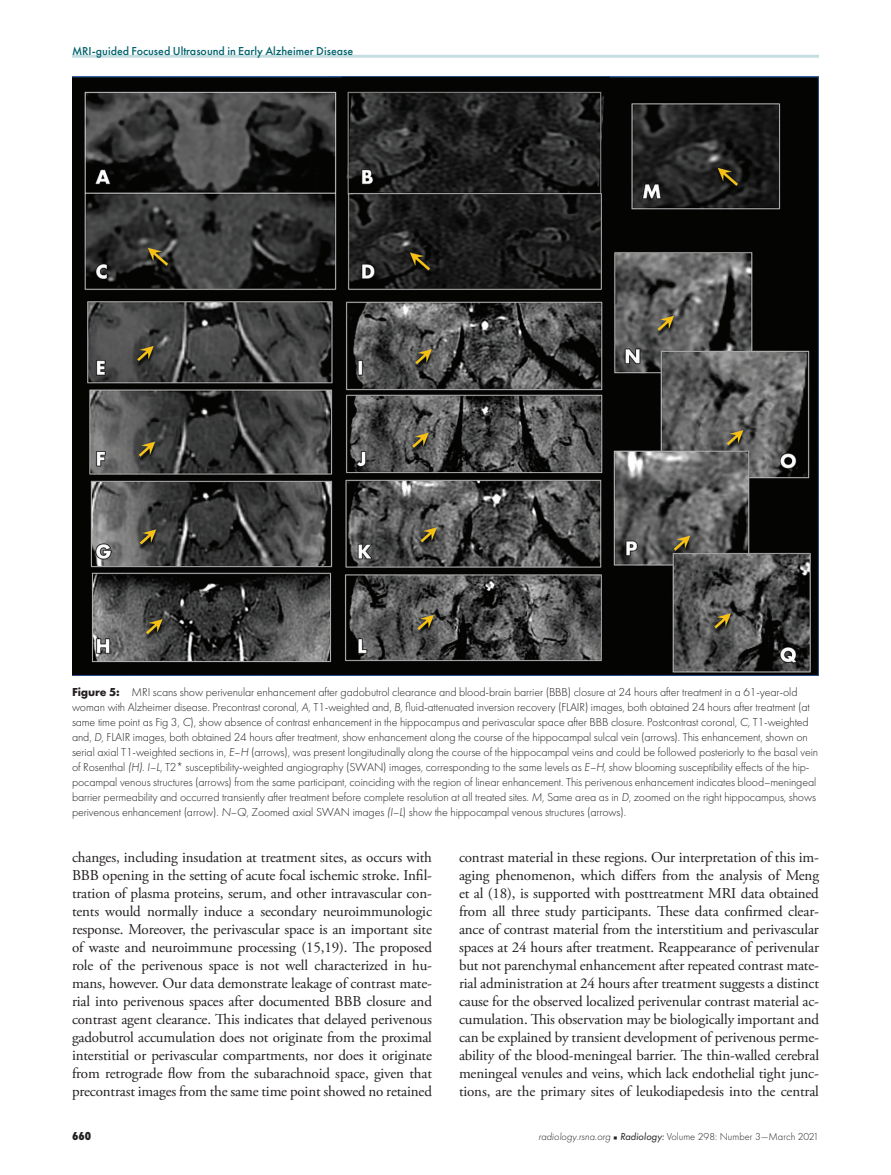
<style>
.page{position:relative;width:891px;height:1175px;background:#fff}
.page>*{position:absolute;margin:0;border:0;box-sizing:border-box;transform-origin:0 0}
.t1{font:15px/18px "Adobe Garamond Pro";letter-spacing:-.01em;color:#231f20;text-align:justify}
.t2{font:300 12px/15px "Futura PT";letter-spacing:-.01em;color:#231f20}
.t3{font:500 12px "Futura PT";color:#00636d}
.t4{font:800 12px "Futura PT Cond";color:#231f20}
.t5{font:300 10.5px "Futura PT";color:#231f20}
.s1{font-weight:700}
.s2{font-style:italic}
.s3{font-family:"Universal Newswith Comm Pi";font-weight:400;font-size:6px}
.s4{font-weight:400;font-style:italic}
</style>
<div class="page">
<hr style="left:72px;top:55px;width:747px;height:3px;background:#c6dee1">
<img style="left:72px;top:76px;width:747px;height:599px">
<p class="t3" style="left:72px;top:44px;width:283px">MRI-guided Focused Ultrasound in Early Alzheimer Disease</p>
<p class="t2" style="left:72px;top:684px;width:748px"><span class="s1">Figure 5:</span> MRI scans show perivenular enhancement after gadobutrol clearance and blood-brain barrier (BBB) closure at 24 hours after treatment in a 61-year-old woman with Alzheimer disease. Precontrast coronal, <span class="s2">A,</span> T1-weighted and, <span class="s2">B,</span> fluid-attenuated inversion recovery (FLAIR) images, both obtained 24 hours after treatment (at same time point as Fig 3, <span class="s2">C</span>), show absence of contrast enhancement in the hippocampus and perivascular space after BBB closure. Postcontrast coronal, <span class="s2">C,</span> T1-weighted and, <span class="s2">D,</span> FLAIR images, both obtained 24 hours after treatment, show enhancement along the course of the hippocampal sulcal vein (arrows). This enhancement, shown on serial axial T1-weighted sections in, <span class="s2">E</span>–<span class="s2">H</span> (arrows), was present longitudinally along the course of the hippocampal veins and could be followed posteriorly to the basal vein of Rosenthal <span class="s2">(H)</span>. <span class="s2">I–L,</span> T2* susceptibility-weighted angiography (SWAN) images, corresponding to the same levels as <span class="s2">E–H,</span> show blooming susceptibility effects of the hip&shy;pocampal venous structures (arrows) from the same participant, coinciding with the region of linear enhancement. This perivenous enhancement indicates blood–meningeal barrier permeability and occurred transiently after treatment before complete resolution at all treated sites. <span class="s2">M,</span> Same area as in <span class="s2">D</span>, zoomed on the right hippocampus, shows perivenous enhancement (arrow). <span class="s2">N–Q,</span> Zoomed axial SWAN images <span class="s2">(I–L</span>) show the hippocampal venous structures (arrows).</p>
<p class="t1" style="left:72px;top:848px;width:362px">changes, including insudation at treatment sites, as occurs with BBB opening in the setting of acute focal ischemic stroke. Infil&shy;tration of plasma proteins, serum, and other intravascular con&shy;tents would normally induce a secondary neuroimmunologic response. Moreover, the perivascular space is an important site of waste and neuroimmune processing (15,19). The proposed role of the perivenous space is not well characterized in hu&shy;mans, however. Our data demonstrate leakage of contrast mate&shy;rial into perivenous spaces after documented BBB closure and contrast agent clearance. This indicates that delayed perivenous gadobutrol accumulation does not originate from the proximal interstitial or perivascular compartments, nor does it originate from retrograde flow from the subarachnoid space, given that precontrast images from the same time point showed no retained</p>
<p class="t1" style="left:459px;top:848px;width:362px">contrast material in these regions. Our interpretation of this im&shy;aging phenomenon, which differs from the analysis of Meng et al (18), is supported with posttreatment MRI data obtained from all three study participants. These data confirmed clear&shy;ance of contrast material from the interstitium and perivascular spaces at 24 hours after treatment. Reappearance of perivenular but not parenchymal enhancement after repeated contrast mate&shy;rial administration at 24 hours after treatment suggests a distinct cause for the observed localized perivenular contrast material ac&shy;cumulation. This observation may be biologically important and can be explained by transient development of perivenous perme&shy;ability of the blood-meningeal barrier. The thin-walled cerebral meningeal venules and veins, which lack endothelial tight junc&shy;tions, are the primary sites of leukodiapedesis into the central</p>
<p class="t4" style="left:72px;top:1129px;width:21px">660</p>
<p class="t5" style="left:539px;top:1131px;width:282px"><span class="s2">radiology.rsna.org</span> <span class="s3">n</span> <span class="s4">Radiology:</span> Volume 298: Number 3—March 2021</p>
</div>
